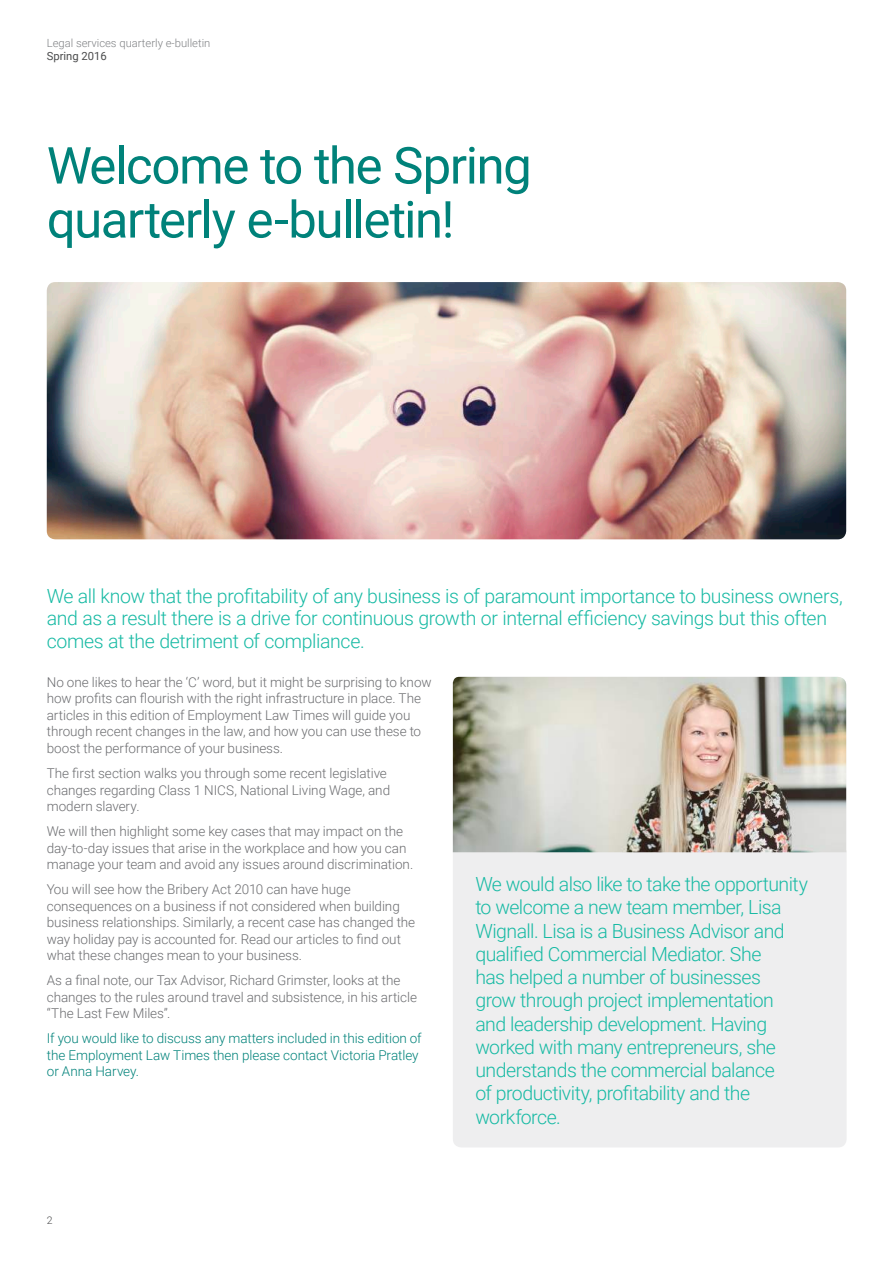
<style>
.page{position:relative;width:893px;height:1263px;background:#fff}
.page>*{position:absolute;margin:0;border:0;box-sizing:border-box;transform-origin:0 0}
.t1{font:51px/54px "Roboto";letter-spacing:-.03em;color:#00827a}
.t2{font:300 19.5px/23.2px "Roboto";letter-spacing:-.025em;color:#17baa4}
.t3{font:300 13.5px/16.5px "Roboto";letter-spacing:-.005em;color:#6c6d70}
.t4{font:300 13.5px/16.5px "Roboto";letter-spacing:-.005em;color:#00827a}
.t5{font:300 11.25px "Roboto";color:#808285}
.t6{font:11.25px "Roboto";color:#4b4c4d}
.t7{font:300 10.5px "Roboto";color:#4b4c4d}
</style>
<div class="page">
<div style="left:453px;top:850px;width:394px;height:297px;background:#eeeeef"></div>
<img style="left:47px;top:282px;width:799px;height:257px">
<img style="left:453px;top:677px;width:393px;height:175px">
<p class="t5" style="left:47px;top:35px;width:165px">Legal services quarterly e-bulletin</p>
<p class="t6" style="left:47px;top:48px;width:62px">Spring 2016</p>
<h1 class="t1" style="left:47px;top:137px;width:486px">Welcome to the Spring quarterly e-bulletin!</h1>
<h2 class="t2" style="left:47px;top:584px;width:797px;line-height:22.5px">We all know that the profitability of any business is of paramount importance to business owners, and as a result there is a drive for continuous growth or internal efficiency savings but this often comes at the detriment of compliance.</h2>
<p class="t3" style="left:47px;top:673px;width:386px">No one likes to hear the ‘C’ word, but it might be surprising to know how profits can flourish with the right infrastructure in place. The articles in this edition of Employment Law Times will guide you through recent changes in the law, and how you can use these to boost the performance of your business.</p>
<p class="t3" style="left:47px;top:764px;width:345px">The first section walks you through some recent legislative changes regarding Class 1 NICS, National Living Wage, and modern slavery.</p>
<p class="t3" style="left:47px;top:822px;width:368px">We will then highlight some key cases that may impact on the day-to-day issues that arise in the workplace and how you can manage your team and avoid any issues around discrimination.</p>
<p class="t3" style="left:47px;top:880px;width:370px">You will see how the Bribery Act 2010 can have huge consequences on a business if not considered when building business relationships. Similarly, a recent case has changed the way holiday pay is accounted for. Read our articles to find out what these changes mean to your business.</p>
<p class="t3" style="left:47px;top:971px;width:372px">As a final note, our Tax Advisor, Richard Grimster, looks at the changes to the rules around travel and subsistence, in his article “The Last Few Miles”.</p>
<p class="t4" style="left:47px;top:1029px;width:376px">If you would like to discuss any matters included in this edition of the Employment Law Times then please contact Victoria Pratley or Anna Harvey.</p>
<p class="t7" style="left:47px;top:1213px;width:7px">2</p>
<p class="t2" style="left:475px;top:872px;width:334px">We would also like to take the opportunity to welcome a new team member, Lisa Wignall. Lisa is a Business Advisor and qualified Commercial Mediator. She<br>has helped a number of businesses<br>grow through project implementation and leadership development. Having worked with many entrepreneurs, she understands the commercial balance<br>of productivity, profitability and the workforce.</p>
</div>
